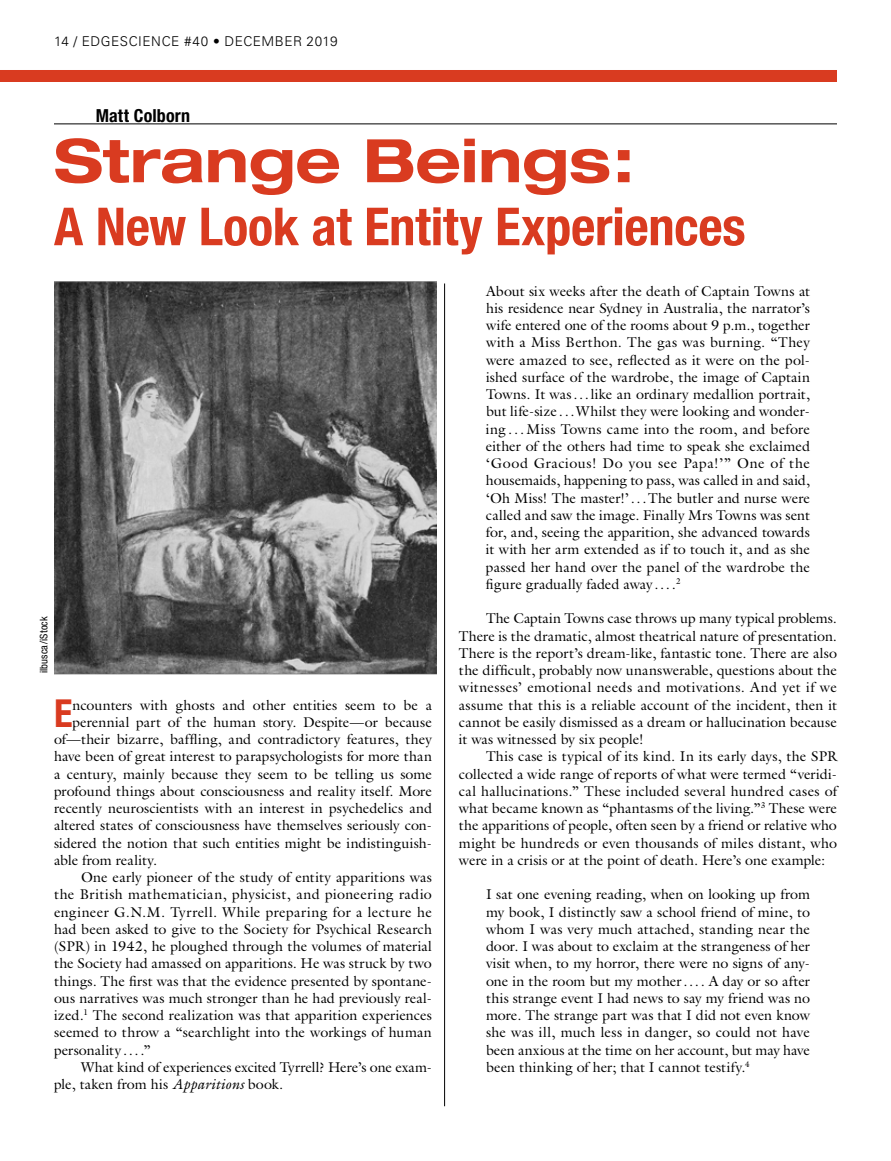
<style>
.page{position:relative;width:891px;height:1161px;background:#fff}
.page>*{position:absolute;margin:0;border:0;box-sizing:border-box;transform-origin:0 0}
.t1{font:700 expanded 60px "Helvetica Neue";letter-spacing:-.005em;color:#d93b20}
.t2{font:700 condensed 52.5px "Helvetica Neue";letter-spacing:-.005em;color:#d93b20}
.t3{font:700 condensed 38.4px "Helvetica Neue";color:#d93b20}
.t4{font:700 condensed 18px "Helvetica Neue";letter-spacing:.01em;color:#000}
.t5{font:14.25px/17.2px "Galliard";letter-spacing:.005em;color:#000;text-align:justify}
.t6{font:14.25px "Galliard";letter-spacing:.025em;color:#000}
.t7{font:300 13.5px "Univers";letter-spacing:.04em;color:#000}
.t8{font:condensed 10.5px "Helvetica Neue";letter-spacing:.015em;color:#000}
.s1{font-style:italic}
</style>
<div class="page">
<hr style="left:54px;top:124px;width:783px;height:1px;background:#000">
<hr style="left:444px;top:284px;width:1px;height:822px;background:#000">
<div style="left:0;top:70px;width:837px;height:12px;background:#d93b20"></div>
<img style="left:54px;top:281px;width:382px;height:394px">
<p class="t7" style="left:54px;top:33px;width:285px">14 / EDGESCIENCE #40 • DECEMBER 2019</p>
<p class="t4" style="left:96px;top:104px;width:96px">Matt Colborn</p>
<h1 class="t1" style="left:54px;top:123px;width:582px">Strange Beings:</h1>
<h2 class="t2" style="left:54px;top:195px;width:693px">A New Look at Entity Experiences</h2>
<p class="t8" style="left:38px;top:673px;width:59px;rotate:-90deg">ilbusca/iStock</p>
<h3 class="t3" style="left:54px;top:681px;width:20px">E</h3>
<p class="t5" style="left:72px;top:696px;width:361px">ncounters with ghosts and other entities seem to be a</p>
<p class="t5" style="left:72px;top:713px;width:361px">perennial part of the human story. Despite—or because</p>
<p class="t5" style="left:54px;top:730px;width:379px">of—their bizarre, baffling, and contradictory features, they</p>
<p class="t5" style="left:54px;top:748px;width:379px">have been of great interest to parapsychologists for more than</p>
<p class="t5" style="left:54px;top:765px;width:379px">a century, mainly because they seem to be telling us some</p>
<p class="t5" style="left:54px;top:782px;width:379px">profound things about consciousness and reality itself. More</p>
<p class="t5" style="left:54px;top:799px;width:379px">recently neuroscientists with an interest in psychedelics and</p>
<p class="t5" style="left:54px;top:817px;width:379px">altered states of consciousness have themselves seriously con-</p>
<p class="t5" style="left:54px;top:834px;width:379px">sidered the notion that such entities might be indistinguish-</p>
<p class="t5" style="left:54px;top:851px;width:105px">able from reality.</p>
<p class="t5" style="left:81px;top:868px;width:353px">One early pioneer of the study of entity apparitions was</p>
<p class="t6" style="left:54px;top:885px;width:379px">the British mathematician, physicist, and pioneering radio</p>
<p class="t6" style="left:54px;top:903px;width:380px">engineer G.N.M. Tyrrell. While preparing for a lecture he</p>
<p class="t5" style="left:54px;top:920px;width:379px">had been asked to give to the Society for Psychical Research</p>
<p class="t5" style="left:54px;top:937px;width:379px">(SPR) in 1942, he ploughed through the volumes of material</p>
<p class="t5" style="left:54px;top:955px;width:379px">the Society had amassed on apparitions. He was struck by two</p>
<p class="t5" style="left:54px;top:972px;width:379px">things. The first was that the evidence presented by spontane-</p>
<p class="t5" style="left:54px;top:989px;width:379px">ous narratives was much stronger than he had previously real-</p>
<p class="t5" style="left:54px;top:1006px;width:380px">ized.<sup>1</sup> The second realization was that apparition experiences</p>
<p class="t5" style="left:54px;top:1024px;width:379px">seemed to throw a “searchlight into the workings of human</p>
<p class="t5" style="left:54px;top:1041px;width:98px">personality....”</p>
<p class="t5" style="left:81px;top:1058px;width:353px">What kind of experiences excited Tyrrell? Here’s one exam-</p>
<p class="t5" style="left:54px;top:1075px;width:231px">ple, taken from his <span class="s1">Apparitions</span> book.</p>
<p class="t5" style="left:486px;top:282px;width:326px">About six weeks after the death of Captain Towns at his residence near Sydney in Australia, the narrator’s wife entered one of the rooms about 9 p.m., together with a Miss Berthon. The gas was burning. “They were amazed to see, reflected as it were on the pol&shy;ished surface of the wardrobe, the image of Captain Towns. It was...like an ordinary medallion portrait, but life-size ...Whilst they were looking and wonder&shy;ing . . .Miss Towns came into the room, and before either of the others had time to speak she exclaimed ‘Good Gracious! Do you see Papa!’” One of the housemaids, happening to pass, was called in and said, ‘Oh Miss! The master!’...The butler and nurse were called and saw the image. Finally Mrs Towns was sent for, and, seeing the apparition, she advanced towards it with her arm extended as if to touch it, and as she passed her hand over the panel of the wardrobe the figure gradually faded away ....<sup>2</sup></p>
<p class="t5" style="left:459px;top:610px;width:380px;text-indent:27px">The Captain Towns case throws up many typical problems.<br>There is the dramatic, almost theatrical nature of presentation.<br>There is the report’s dream-like, fantastic tone. There are also the difficult, probably now unanswerable, questions about the witnesses’ emotional needs and motivations. And yet if we assume that this is a reliable account of the incident, then it cannot be easily dismissed as a dream or hallucination because it was witnessed by six people!</p>
<p class="t5" style="left:459px;top:748px;width:380px;text-indent:27px">This case is typical of its kind. In its early days, the SPR collected a wide range of reports of what were termed “veridi&shy;cal hallucinations.” These included several hundred cases of what became known as “phantasms of the living.”<sup>3</sup> These were the apparitions of people, often seen by a friend or relative who might be hundreds or even thousands of miles distant, who were in a crisis or at the point of death. Here’s one example:</p>
<p class="t5" style="left:486px;top:886px;width:326px">I sat one evening reading, when on looking up from my book, I distinctly saw a school friend of mine, to whom I was very much attached, standing near the door. I was about to exclaim at the strangeness of her visit when, to my horror, there were no signs of any&shy;one in the room but my mother.... A day or so after this strange event I had news to say my friend was no more. The strange part was that I did not even know she was ill, much less in danger, so could not have been anxious at the time on her account, but may have been thinking of her; that I cannot testify.<sup>4</sup></p>
</div>
